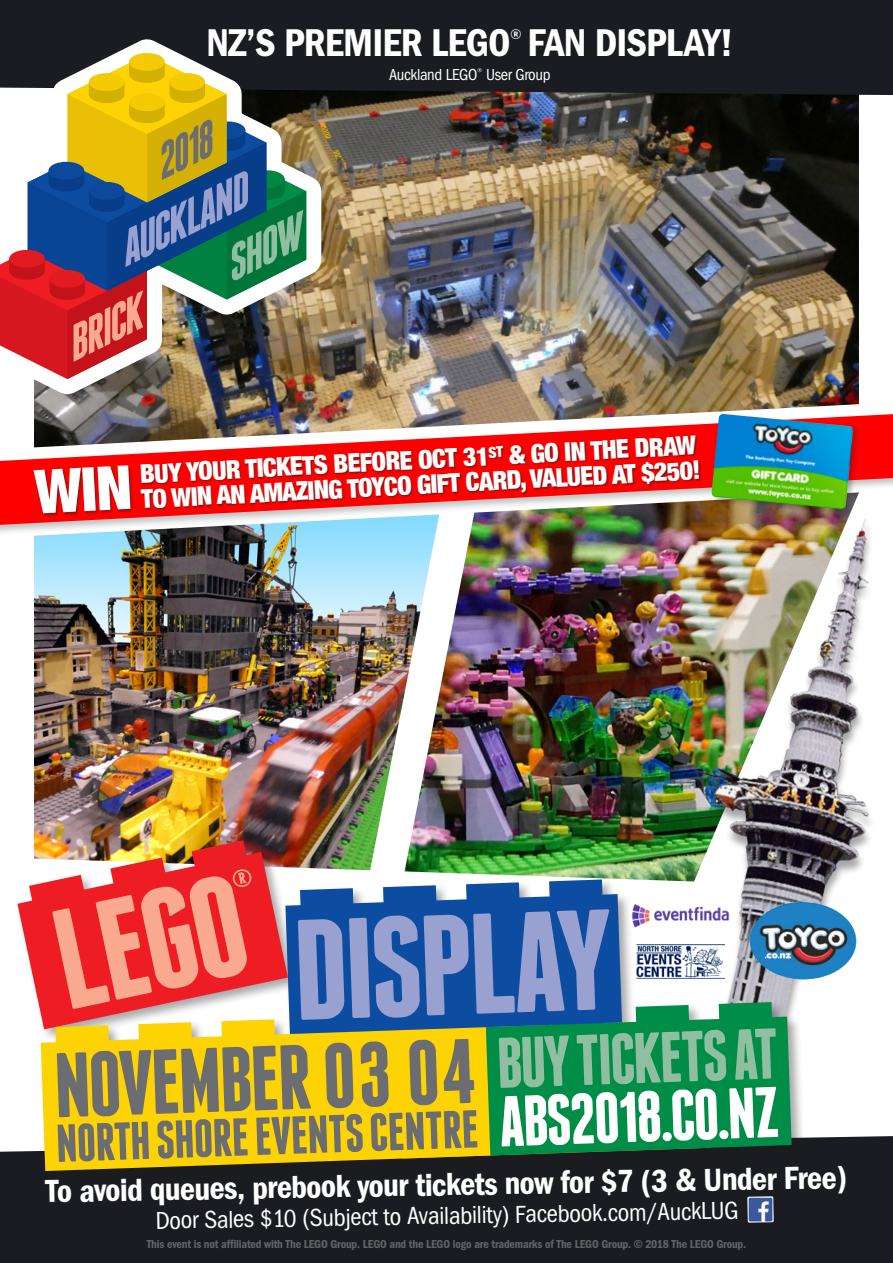
<style>
.page{position:relative;width:893px;height:1263px;background:#fff}
.page>*{position:absolute;margin:0;border:0;box-sizing:border-box;transform-origin:0 0}
.t1{font:700 142.65px "Franchise";color:#99a1d0;scale:1.05 1}
.t2{font:700 142.65px "Franchise";color:#f8a98e;scale:1.05 1}
.t3{font:700 91.5px "Franchise";color:#6c6d70}
.t4{font:700 71.55px "Franchise";color:#fff}
.t5{font:700 71.55px "Franchise";color:#90bea0}
.t6{font:700 53.25px "Franchise";color:#6c6d70}
.t7{font:italic 700 47.25px "Franchise";color:#99a1d0;scale:1.12 1}
.t8{font:italic 700 47.25px "Franchise";color:#f8a98e;scale:1.12 1}
.t9{font:italic 700 47.25px "Franchise";color:#90bea0;scale:1.12 1}
.t10{font:italic 700 47.25px "Franchise";color:#6c6d70}
.t11{font:600 40.05px "Franklin Got Cd ITC";letter-spacing:-.02em;color:#fff}
.t12{font:600 33px "Franklin Got Cd ITC";color:#fff}
.t13{font:900 condensed 25.8px/25px "Helvetica Neue";color:#fff}
.t14{font:25.5px "Franklin Got Cd ITC";color:#fff}
.t15{font:16.5px "Franklin Got Cd ITC";letter-spacing:-.02em;color:#fff}
.t16{font:600 12px "Franklin Got Cd ITC";letter-spacing:-.015em;color:#636366}
</style>
<div class="page">
<img style="left:34px;top:95px;width:825px;height:315px">
<img style="left:34px;top:537px;width:371px;height:301px">
<img style="left:405px;top:537px;width:103px;height:301px">
<img style="left:508px;top:537px;width:363px;height:361px">
<div style="left:0;top:1136px;width:893px;height:127px;background:#1a1c21"></div>
<img style="left:747px;top:1196px;width:27px;height:27px">
<img style="left:805px;top:898px;width:52px;height:82px">
<div style="left:15px;top:838px;width:790px;height:347px;background:#231f20;opacity:.4"></div>
<svg style="left:41px;top:1029px;width:449px;height:142px;background:#eec70a"></svg>
<svg style="left:398px;top:1002px;width:394px;height:156px;background:#3c983c"></svg>
<svg style="left:300px;top:888px;width:53px;height:6px"></svg>
<svg style="left:383px;top:885px;width:53px;height:9px"></svg>
<svg style="left:466px;top:882px;width:54px;height:12px"></svg>
<svg style="left:549px;top:879px;width:54px;height:15px"></svg>
<svg style="left:285px;top:894px;width:337px;height:140px;background:#14539d"></svg>
<svg style="left:17px;top:852px;width:271px;height:177px;fill:#ee1d23"></svg>
<div style="left:0;top:0;width:893px;height:95px;background:#1a1c21"></div>
<img style="left:0;top:37px;width:324px;height:360px">
<svg style="left:0;top:52px;width:306px;height:327px"></svg>
<div style="left:0;top:410px;width:893px;height:127px;background:#231f20;opacity:.3"></div>
<img style="left:0;top:414px;width:893px;height:111px">
<div style="left:33px;top:465px;width:101px;height:52px;background:#231f20;opacity:.5"></div>
<div style="left:141px;top:436px;width:561px;height:74px;background:#231f20;opacity:.5"></div>
<div style="left:710px;top:412px;width:151px;height:105px;background:#231f20;opacity:.3"></div>
<img style="left:711px;top:414px;width:142px;height:95px">
<svg style="left:192px;top:840px;width:61px;height:49px;background:#e12623"></svg>
<svg style="left:33px;top:465px;width:97px;height:49px;background:#b90909"></svg>
<p class="t11" style="left:206px;top:19px;width:529px">NZ’S PREMIER LEGO<sup>®</sup> FAN DISPLAY!</p>
<p class="t15" style="left:389px;top:65px;width:163px">Auckland LEGO<sup>®</sup> User Group</p>
<p class="t10" style="left:143px;top:147px;width:62px;rotate:-27deg">2018</p>
<p class="t7" style="left:107px;top:234px;width:126px;rotate:-27deg">AUCKLAND</p>
<p class="t9" style="left:213px;top:249px;width:75px;rotate:-27deg">SHOW</p>
<p class="t8" style="left:54px;top:329px;width:74px;rotate:-27deg">BRICK</p>
<p class="t13" style="left:139px;top:460px;width:561px;rotate:-3deg">BUY YOUR TICKETS BEFORE OCT 31<sup>ST</sup> &amp; GO IN THE DRAW<br>TO WIN AN AMAZING TOYCO GIFT CARD, VALUED AT $250!</p>
<p class="t2" style="left:41px;top:897px;width:186px;rotate:-12deg">LEGO</p>
<p class="t1" style="left:291px;top:904px;width:306px;rotate:-2deg">DISPLAY</p>
<p class="t3" style="left:52px;top:1043px;width:425px;rotate:-2deg">NOVEMBER 03 04</p>
<p class="t5" style="left:495px;top:1030px;width:283px;rotate:-2deg">BUY TICKETS AT</p>
<p class="t4" style="left:498px;top:1088px;width:282px;rotate:-2deg">ABS2018.CO.NZ</p>
<p class="t6" style="left:55px;top:1118px;width:425px;rotate:-2deg">NORTH SHORE EVENTS CENTRE</p>
<p class="t12" style="left:45px;top:1172px;width:803px;rotate:-1deg">To avoid queues, prebook your tickets now for $7 (3 &amp; Under Free)</p>
<p class="t14" style="left:155px;top:1206px;width:585px;rotate:-1deg">Door Sales $10 (Subject to Availability) Facebook.com/AuckLUG</p>
<p class="t16" style="left:147px;top:1237px;width:601px">This event is not affiliated with The LEGO Group. LEGO and the LEGO logo are trademarks of The LEGO Group. © 2018 The LEGO Group.</p>
</div>
